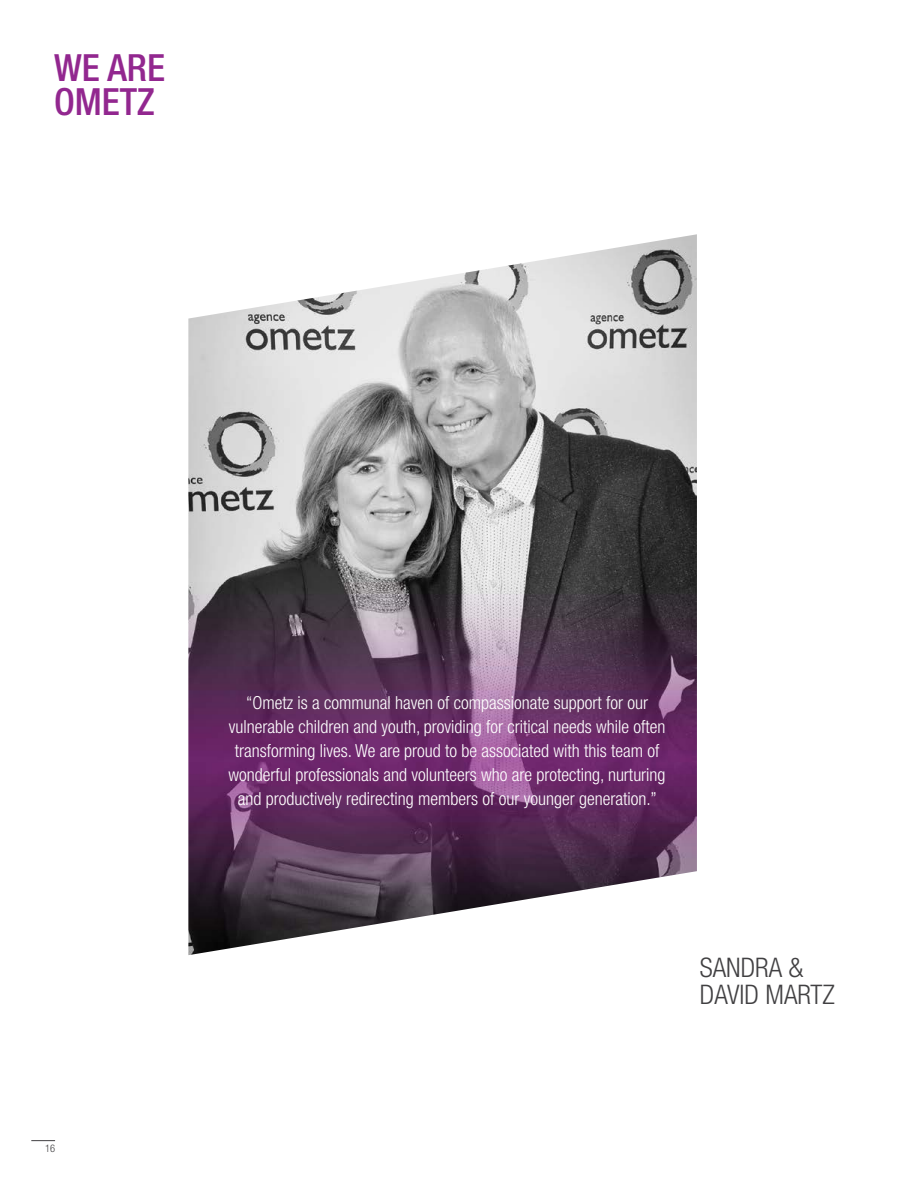
<style>
.page{position:relative;width:918px;height:1188px;background:#fff}
.page>*{position:absolute;margin:0;border:0;box-sizing:border-box;transform-origin:0 0}
.t1{font:500 condensed 37.5px/34.5px "Helvetica Neue LT Std";color:#92278f}
.t2{font:300 condensed 27px/27px "Helvetica Neue LT Std";color:#414042}
.t3{font:300 condensed 18px/24px "Helvetica Neue LT Std";color:#fff;text-align:center}
.t4{font:300 condensed 10.5px "Helvetica Neue LT Std";color:#414042}
</style>
<div class="page">
<svg style="left:31px;top:1140px;width:24px;height:1px"></svg>
<img style="left:188px;top:234px;width:509px;height:721px">
<h1 class="t1" style="left:54px;top:50px;width:113px">WE ARE<br>OMETZ</h1>
<p class="t4" style="left:45px;top:1142px;width:12px">16</p>
<p class="t3" style="left:229px;top:691px;width:438px">“Ometz is a communal haven of compassionate support for our vulnerable children and youth, providing for critical needs while often transforming lives. We are proud to be associated with this team of wonderful professionals and volunteers who are protecting, nurturing and productively redirecting members of our younger generation.”</p>
<h2 class="t2" style="left:700px;top:954px;width:137px">Sandra &amp;<br>David Martz</h2>
</div>
